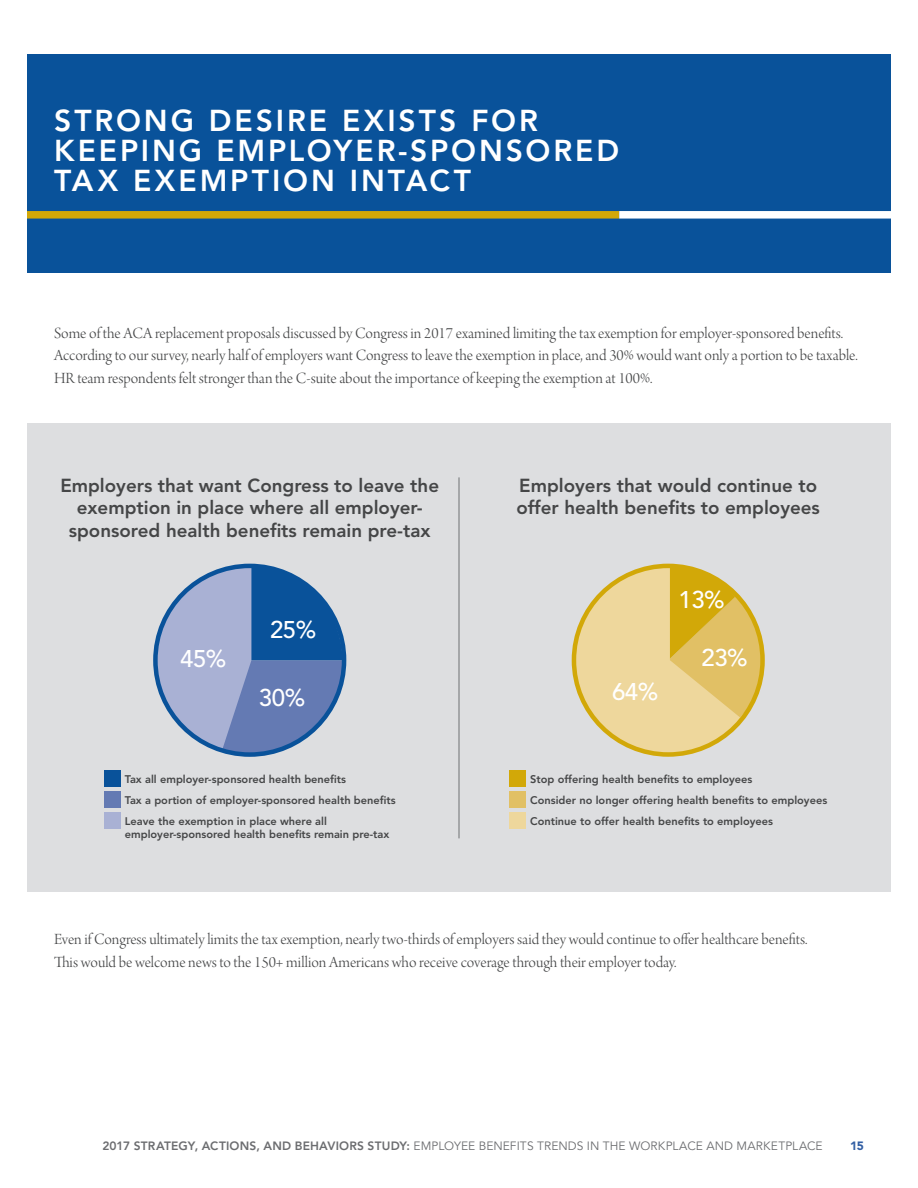
<style>
.page{position:relative;width:918px;height:1188px;background:#fff}
.page>*{position:absolute;margin:0;border:0;box-sizing:border-box;transform-origin:0 0}
.t1{font:800 30px/30px "Avenir";letter-spacing:.095em;color:#fff}
.t2{font:500 24px "Avenir";letter-spacing:-.02em;color:#fff}
.t3{font:800 18.75px/22.5px "Avenir";color:#454647;text-align:center}
.t4{font:16.5px/22.5px "Arno Pro Light Display";color:#454647}
.t5{font:12px "Avenir";letter-spacing:.01em;color:#6c6d70}
.t6{font:900 12px "Avenir";color:#325fa4}
.t7{font:800 11.1px/21px "Avenir";color:#454647}
.s1{font-weight:800}
</style>
<div class="page">
<div style="left:27px;top:423px;width:864px;height:469px;background:#dddee0"></div>
<svg style="left:155px;top:563px;width:192px;height:194px"></svg>
<div style="left:153px;top:564px;width:193px;height:193px;border:4px solid #09529a;border-radius:50%"></div>
<svg style="left:572px;top:563px;width:193px;height:194px"></svg>
<div style="left:572px;top:564px;width:193px;height:193px;border:4px solid #d2a808;border-radius:50%"></div>
<div style="left:104px;top:770px;width:16px;height:17px;background:#09529a"></div>
<div style="left:104px;top:791px;width:16px;height:17px;background:#647ab3"></div>
<div style="left:104px;top:812px;width:16px;height:17px;background:#a9b1d4"></div>
<div style="left:509px;top:770px;width:17px;height:17px;background:#d2a808"></div>
<div style="left:509px;top:791px;width:17px;height:17px;background:#e1c065"></div>
<div style="left:509px;top:812px;width:17px;height:17px;background:#eed79c"></div>
<hr style="left:458px;top:477px;width:2px;height:361px;background:#939598">
<div style="left:27px;top:54px;width:864px;height:219px;background:#09529a"></div>
<div style="left:27px;top:211px;width:592px;height:8px;background:#d2a808"></div>
<div style="left:619px;top:211px;width:272px;height:8px;background:#fff"></div>
<h1 class="t1" style="left:54px;top:105px;width:567px">STRONG DESIRE EXISTS FOR<br>KEEPING EMPLOYER-SPONSORED<br>TAX EXEMPTION INTACT</h1>
<p class="t4" style="left:54px;top:323px;width:805px">Some of the ACA replacement proposals discussed by Congress in 2017 examined limiting the tax exemption for employer-sponsored benefits.<br>According to our survey, nearly half of employers want Congress to leave the exemption in place, and 30% would want only a portion to be taxable.<br>HR team respondents felt stronger than the C-suite about the importance of keeping the exemption at 100%.</p>
<p class="t3" style="left:60px;top:474px;width:380px">Employers that want Congress to leave the exemption in place where all employer&shy;sponsored health benefits remain pre-tax</p>
<p class="t3" style="left:517px;top:474px;width:305px;text-align:left">Employers that would continue to offer health benefits to employees</p>
<h2 class="t2" style="left:180px;top:645px;width:48px">45%</h2>
<h2 class="t2" style="left:270px;top:615px;width:48px">25%</h2>
<h2 class="t2" style="left:259px;top:684px;width:48px">30%</h2>
<h2 class="t2" style="left:612px;top:677px;width:48px">64%</h2>
<h2 class="t2" style="left:678px;top:586px;width:48px">13%</h2>
<h2 class="t2" style="left:702px;top:644px;width:48px">23%</h2>
<p class="t7" style="left:125px;top:768px;width:272px">Tax all employer-sponsored health benefits<br>Tax a portion of employer-sponsored health benefits<br>Leave the exemption in place where all</p>
<p class="t7" style="left:125px;top:824px;width:266px">employer-sponsored health benefits remain pre-tax</p>
<p class="t7" style="left:530px;top:768px;width:299px">Stop offering health benefits to employees<br>Consider no longer offering health benefits to employees<br>Continue to offer health benefits to employees</p>
<p class="t4" style="left:54px;top:929px;width:755px">Even if Congress ultimately limits the tax exemption, nearly two-thirds of employers said they would continue to offer healthcare benefits.<br>This would be welcome news to the 150+ million Americans who receive coverage through their employer today.</p>
<p class="t5" style="left:102px;top:1139px;width:722px"><span class="s1">2017 STRATEGY, ACTIONS, AND BEHAVIORS STUDY:</span> EMPLOYEE BENEFITS TRENDS IN THE WORKPLACE AND MARKETPLACE</p>
<p class="t6" style="left:850px;top:1139px;width:15px">15</p>
</div>
